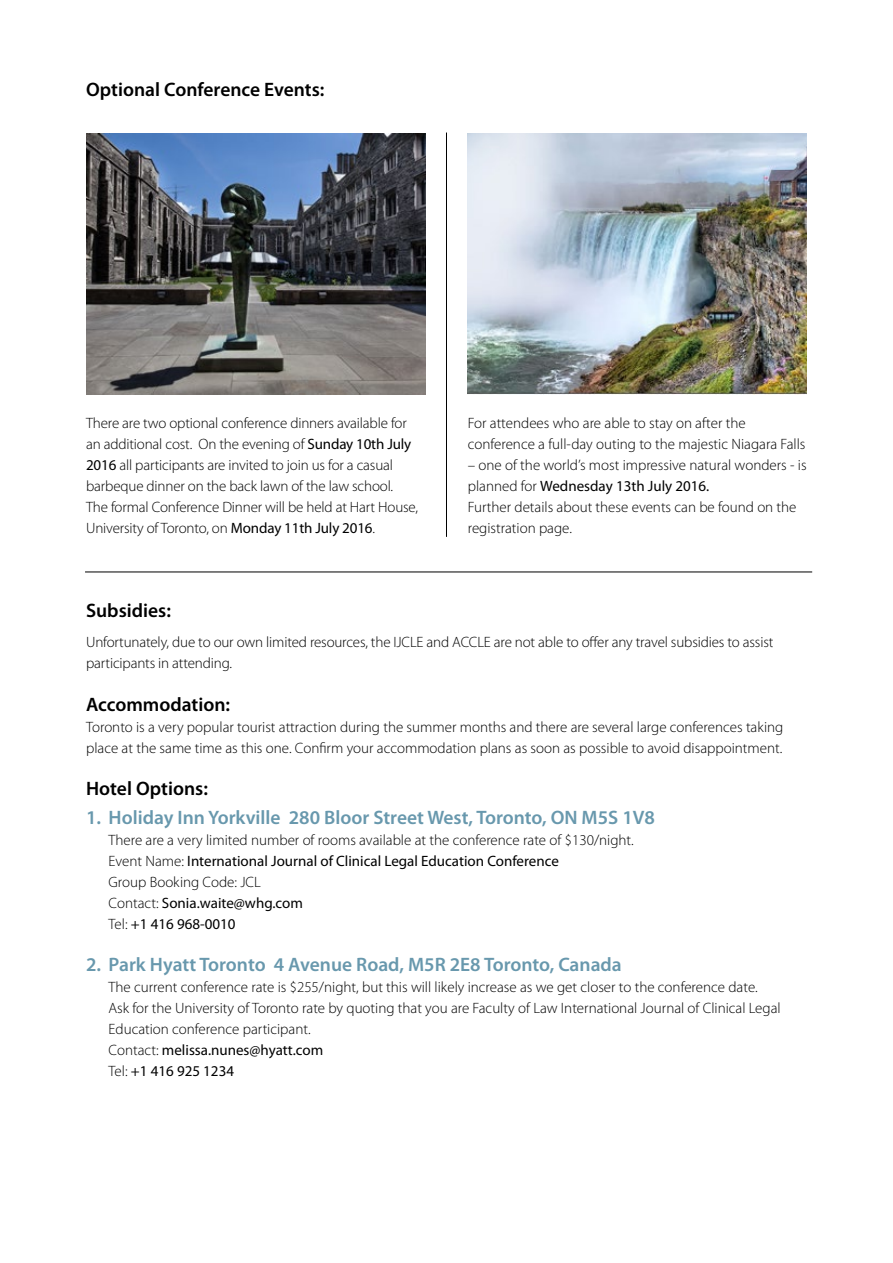
<style>
.page{position:relative;width:893px;height:1263px;background:#fff}
.page>*{position:absolute;margin:0;border:0;box-sizing:border-box;transform-origin:0 0}
.t1{font:600 19.5px "Myriad Pro";color:#6898ad}
.t2{font:600 19.5px "Myriad Pro";color:#000}
.t3{font:300 15px/21px "Myriad Pro";color:#000}
.s1{font-weight:400}
</style>
<div class="page">
<img style="left:86px;top:134px;width:339px;height:260px">
<img style="left:468px;top:134px;width:339px;height:260px">
<hr style="left:446px;top:133px;width:1px;height:404px;background:#000">
<hr style="left:85px;top:572px;width:727px;height:1px;background:#000">
<h1 class="t2" style="left:86px;top:78px;width:240px">Optional Conference Events:</h1>
<p class="t3" style="left:86px;top:412px;width:334px">There are two optional conference dinners available for an additional cost. On the evening of <span class="s1">Sunday 10th July 2016</span> all participants are invited to join us for a casual barbeque dinner on the back lawn of the law school.<br>The formal Conference Dinner will be held at Hart House, University of Toronto, on <span class="s1">Monday 11th July 2016</span>.</p>
<p class="t3" style="left:468px;top:412px;width:339px">For attendees who are able to stay on after the conference a full-day outing to the majestic Niagara Falls</p>
<p class="t3" style="left:468px;top:454px;width:340px">– one of the world’s most impressive natural wonders - is planned for <span class="s1">Wednesday 13th July 2016.<br></span>Further details about these events can be found on the registration page.</p>
<h1 class="t2" style="left:86px;top:598px;width:86px">Subsidies:</h1>
<p class="t3" style="left:86px;top:631px;width:689px">Unfortunately, due to our own limited resources, the IJCLE and ACCLE are not able to offer any travel subsidies to assist participants in attending.</p>
<h1 class="t2" style="left:86px;top:691px;width:146px">Accommodation:</h1>
<p class="t3" style="left:86px;top:716px;width:699px">Toronto is a very popular tourist attraction during the summer months and there are several large conferences taking place at the same time as this one. Confirm your accommodation plans as soon as possible to avoid disappointment.</p>
<h1 class="t2" style="left:86px;top:775px;width:123px">Hotel Options:</h1>
<h1 class="t1" style="left:86px;top:805px;width:570px">1. Holiday Inn Yorkville 280 Bloor Street West, Toronto, ON M5S 1V8</h1>
<p class="t3" style="left:109px;top:829px;width:527px">There are a very limited number of rooms available at the conference rate of $130/night.<br>Event Name: <span class="s1">International Journal of Clinical Legal Education Conference<br></span>Group Booking Code: JCL<br>Contact: <span class="s1">Sonia.waite@whg.com<br></span>Tel: <span class="s1">+1 416 968-0010</span></p>
<h1 class="t1" style="left:86px;top:952px;width:537px">2. Park Hyatt Toronto 4 Avenue Road, M5R 2E8 Toronto, Canada</h1>
<p class="t3" style="left:109px;top:976px;width:674px">The current conference rate is $255/night, but this will likely increase as we get closer to the conference date.<br>Ask for the University of Toronto rate by quoting that you are Faculty of Law International Journal of Clinical Legal Education conference participant.<br>Contact: <span class="s1">melissa.nunes@hyatt.com<br></span>Tel: <span class="s1">+1 416 925 1234</span></p>
</div>
